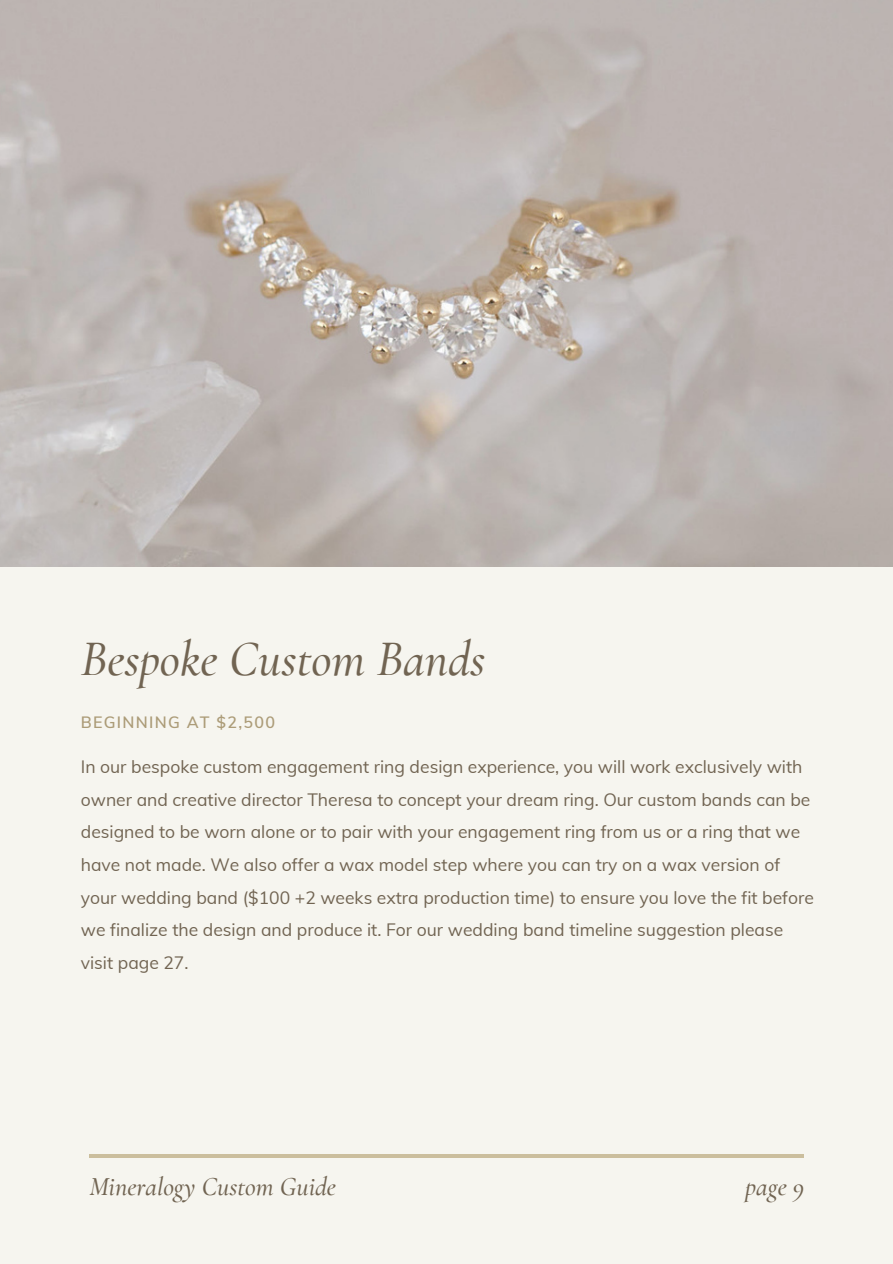
<style>
.page{position:relative;width:893px;height:1264px;background:#fff}
.page>*{position:absolute;margin:0;border:0;box-sizing:border-box;transform-origin:0 0}
.t1{font:italic 500 49.65px "Cormorant Garamond";color:#716452}
.t2{font:italic 500 26.25px "Cormorant Garamond";color:#716452}
.t3{font:17.55px/32.7px "Muli";color:#716452}
.t4{font:600 16.05px "Muli";letter-spacing:.08em;color:#ac9c78}
</style>
<div class="page">
<div style="left:0;top:0;width:892px;height:1263px;background:#f6f5ef"></div>
<hr style="left:89px;top:1154px;width:715px;height:3px;background:#cbbe9d">
<img style="left:0;top:0;width:892px;height:566px">
<p class="t1" style="left:81px;top:628px;width:406px">Bespoke Custom Bands</p>
<p class="t4" style="left:81px;top:711px;width:196px">BEGINNING AT $2,500</p>
<p class="t3" style="left:81px;top:750px;width:734px">In our bespoke custom engagement ring design experience, you will work exclusively with owner and creative director Theresa to concept your dream ring. Our custom bands can be designed to be worn alone or to pair with your engagement ring from us or a ring that we have not made. We also offer a wax model step where you can try on a wax version of your wedding band ($100 +2 weeks extra production time) to ensure you love the fit before we finalize the design and produce it. For our wedding band timeline suggestion please visit page 27.</p>
<p class="t2" style="left:89px;top:1170px;width:248px">Mineralogy Custom Guide</p>
<p class="t2" style="left:745px;top:1170px;width:60px">page 9</p>
</div>
